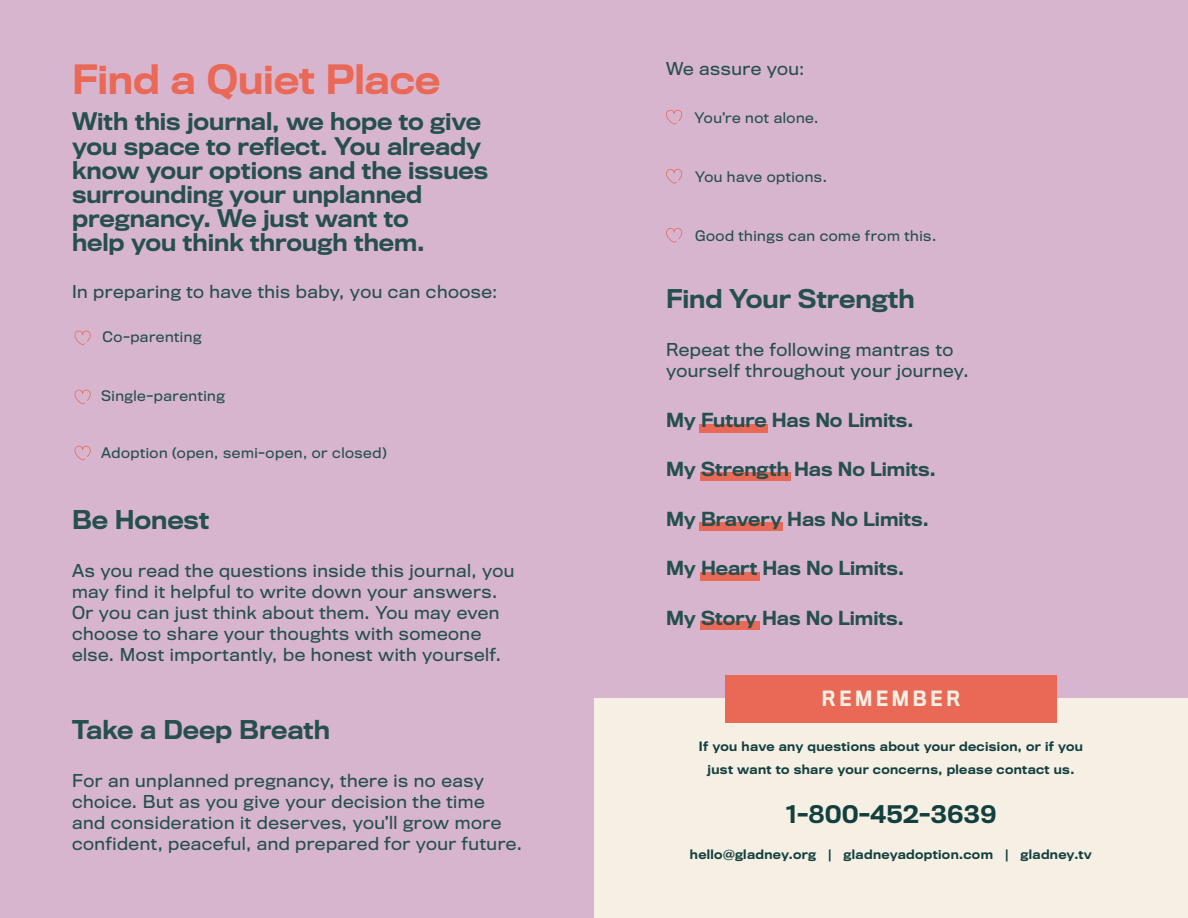
<style>
.page{position:relative;width:1188px;height:918px;background:#fff}
.page>*{position:absolute;margin:0;border:0;box-sizing:border-box;transform-origin:0 0}
.t1{font:500 37.5px "Titling Gothic FB";letter-spacing:-.005em;color:#e96956}
.t2{font:500 24px "Titling Gothic FB";color:#25504e}
.t3{font:500 22.5px/24px "Titling Gothic FB";color:#25504e}
.t4{font:500 22.5px "Titling Gothic FB";letter-spacing:.03em;color:#133f3e}
.t5{font:500 19.5px "Titling Gothic FB Narrow";letter-spacing:.19em;color:#f5efe4}
.t6{font:500 18px "Titling Gothic FB";letter-spacing:-.005em;color:#25504e}
.t7{font:16.5px/21px "Titling Gothic FB";letter-spacing:.03em;color:#25504e}
.t8{font:13.5px "Titling Gothic FB";letter-spacing:.04em;color:#25504e}
.t9{font:500 12px/22.5px "Titling Gothic FB";letter-spacing:.03em;color:#133f3e;text-align:center}
</style>
<div class="page">
<div style="left:594px;top:0;width:594px;height:918px;background:#d8b5cf"></div>
<div style="left:0;top:0;width:594px;height:918px;background:#d8b5cf"></div>
<div style="left:594px;top:699px;width:594px;height:219px;background:#f5efe4"></div>
<div style="left:725px;top:675px;width:332px;height:47px;background:#e96956"></div>
<svg style="left:74px;top:446px;width:17px;height:14px"></svg>
<svg style="left:74px;top:390px;width:17px;height:14px"></svg>
<svg style="left:74px;top:331px;width:17px;height:14px"></svg>
<svg style="left:666px;top:228px;width:16px;height:15px"></svg>
<svg style="left:666px;top:169px;width:16px;height:15px"></svg>
<svg style="left:666px;top:110px;width:16px;height:15px"></svg>
<div style="left:700px;top:424px;width:68px;height:9px;background:#e96956"></div>
<div style="left:700px;top:472px;width:91px;height:9px;background:#e96956"></div>
<div style="left:700px;top:522px;width:83px;height:9px;background:#e96956"></div>
<div style="left:700px;top:572px;width:59px;height:9px;background:#e96956"></div>
<div style="left:700px;top:621px;width:59px;height:9px;background:#e96956"></div>
<h1 class="t1" style="left:72px;top:56px;width:370px">Find a Quiet Place</h1>
<h3 class="t3" style="left:72px;top:110px;width:418px">With this journal, we hope to give you space to reflect. You already know your options and the issues surrounding your unplanned pregnancy. We just want to<br>help you think through them.</h3>
<p class="t7" style="left:72px;top:282px;width:427px">In preparing to have this baby, you can choose:</p>
<p class="t8" style="left:102px;top:329px;width:100px">Co-parenting</p>
<p class="t8" style="left:101px;top:388px;width:125px">Single-parenting</p>
<p class="t8" style="left:101px;top:445px;width:287px">Adoption (open, semi-open, or closed)</p>
<h2 class="t2" style="left:72px;top:505px;width:139px">Be Honest</h2>
<p class="t7" style="left:72px;top:560px;width:444px">As you read the questions inside this journal, you may find it helpful to write down your answers.<br>Or you can just think about them. You may even choose to share your thoughts with someone else. Most importantly, be honest with yourself.</p>
<h2 class="t2" style="left:72px;top:715px;width:260px">Take a Deep Breath</h2>
<p class="t7" style="left:72px;top:770px;width:452px">For an unplanned pregnancy, there is no easy choice. But as you give your decision the time<br>and consideration it deserves, you’ll grow more confident, peaceful, and prepared for your future.</p>
<p class="t7" style="left:666px;top:58px;width:140px">We assure you:</p>
<p class="t8" style="left:695px;top:109px;width:125px">You’re not alone.</p>
<p class="t8" style="left:695px;top:169px;width:133px">You have options.</p>
<p class="t8" style="left:695px;top:228px;width:243px">Good things can come from this.</p>
<h2 class="t2" style="left:666px;top:284px;width:250px">Find Your Strength</h2>
<p class="t7" style="left:666px;top:339px;width:304px">Repeat the following mantras to yourself throughout your journey.</p>
<p class="t6" style="left:666px;top:409px;width:249px">My Future Has No Limits.</p>
<p class="t6" style="left:666px;top:458px;width:271px">My Strength Has No Limits.</p>
<p class="t6" style="left:666px;top:508px;width:264px">My Bravery Has No Limits.</p>
<p class="t6" style="left:666px;top:557px;width:240px">My Heart Has No Limits.</p>
<p class="t6" style="left:666px;top:607px;width:239px">My Story Has No Limits.</p>
<p class="t5" style="left:822px;top:687px;width:140px">REMEMBER</p>
<p class="t9" style="left:699px;top:735px;width:386px">If you have any questions about your decision, or if you just want to share your concerns, please contact us.</p>
<h3 class="t4" style="left:786px;top:801px;width:212px">1-800-452-3639</h3>
<p class="t9" style="left:690px;top:843px;width:404px">hello@gladney.org | gladneyadoption.com | gladney.tv</p>
</div>
